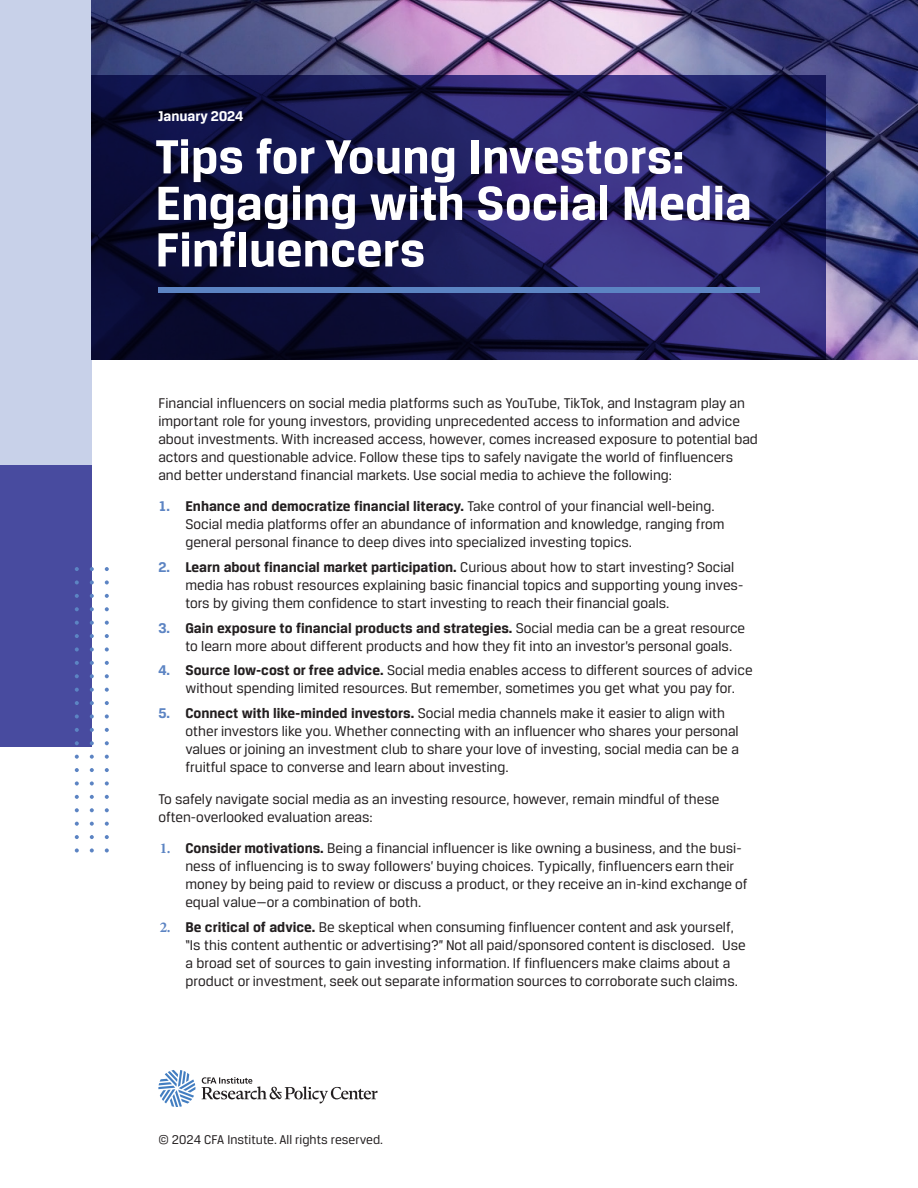
<style>
.page{position:relative;width:918px;height:1188px;background:#fff}
.page>*{position:absolute;margin:0;border:0;box-sizing:border-box;transform-origin:0 0}
.t1{font:700 51px/46.5px "CFA Breuer Text";color:#fff}
.t2{font:15px/18px "CFA Breuer Text";color:#231f20}
.t3{font:700 15px "CFA Breuer Text";color:#fff}
.t4{font:13.5px "CFA Breuer Text";color:#231f20}
.s1{font-weight:700;color:#5c84c3}
.s2{font-weight:700}
.s3{font-family:"Minion Pro";font-weight:700;color:#5c84c3}
</style>
<div class="page">
<div style="left:0;top:225px;width:92px;height:522px;background:#484b9f"></div>
<div style="left:0;top:0;width:92px;height:465px;background:#c8d1e9"></div>
<img style="left:92px;top:0;width:826px;height:359px">
<svg style="left:92px;top:75px;width:734px;height:284px;background:#1c1b53"></svg>
<svg style="left:105px;top:848px;width:4px;height:4px"></svg>
<svg style="left:105px;top:835px;width:4px;height:4px"></svg>
<svg style="left:105px;top:822px;width:4px;height:4px"></svg>
<svg style="left:105px;top:808px;width:4px;height:4px"></svg>
<svg style="left:105px;top:795px;width:4px;height:4px"></svg>
<svg style="left:105px;top:781px;width:4px;height:4px"></svg>
<svg style="left:105px;top:768px;width:4px;height:4px"></svg>
<svg style="left:105px;top:755px;width:4px;height:4px"></svg>
<svg style="left:105px;top:741px;width:4px;height:4px"></svg>
<svg style="left:105px;top:728px;width:4px;height:4px"></svg>
<svg style="left:105px;top:714px;width:4px;height:4px"></svg>
<svg style="left:105px;top:701px;width:4px;height:4px"></svg>
<svg style="left:105px;top:688px;width:4px;height:4px"></svg>
<svg style="left:105px;top:674px;width:4px;height:4px"></svg>
<svg style="left:105px;top:661px;width:4px;height:4px"></svg>
<svg style="left:105px;top:647px;width:4px;height:4px"></svg>
<svg style="left:105px;top:634px;width:4px;height:4px"></svg>
<svg style="left:105px;top:621px;width:4px;height:4px"></svg>
<svg style="left:105px;top:607px;width:4px;height:4px"></svg>
<svg style="left:105px;top:594px;width:4px;height:4px"></svg>
<svg style="left:105px;top:580px;width:4px;height:4px"></svg>
<svg style="left:105px;top:567px;width:4px;height:4px"></svg>
<svg style="left:90px;top:848px;width:4px;height:4px"></svg>
<svg style="left:90px;top:835px;width:4px;height:4px"></svg>
<svg style="left:90px;top:822px;width:4px;height:4px"></svg>
<svg style="left:90px;top:808px;width:4px;height:4px"></svg>
<svg style="left:90px;top:795px;width:4px;height:4px"></svg>
<svg style="left:90px;top:781px;width:4px;height:4px"></svg>
<svg style="left:90px;top:768px;width:4px;height:4px"></svg>
<svg style="left:90px;top:755px;width:4px;height:4px"></svg>
<svg style="left:90px;top:741px;width:4px;height:4px"></svg>
<svg style="left:90px;top:728px;width:4px;height:4px"></svg>
<svg style="left:90px;top:714px;width:4px;height:4px"></svg>
<svg style="left:90px;top:701px;width:4px;height:4px"></svg>
<svg style="left:90px;top:688px;width:4px;height:4px"></svg>
<svg style="left:90px;top:674px;width:4px;height:4px"></svg>
<svg style="left:90px;top:661px;width:4px;height:4px"></svg>
<svg style="left:90px;top:647px;width:4px;height:4px"></svg>
<svg style="left:90px;top:634px;width:4px;height:4px"></svg>
<svg style="left:90px;top:621px;width:4px;height:4px"></svg>
<svg style="left:90px;top:607px;width:4px;height:4px"></svg>
<svg style="left:90px;top:594px;width:4px;height:4px"></svg>
<svg style="left:90px;top:580px;width:4px;height:4px"></svg>
<svg style="left:90px;top:567px;width:4px;height:4px"></svg>
<svg style="left:75px;top:848px;width:4px;height:4px"></svg>
<svg style="left:75px;top:835px;width:4px;height:4px"></svg>
<svg style="left:75px;top:822px;width:4px;height:4px"></svg>
<svg style="left:75px;top:808px;width:4px;height:4px"></svg>
<svg style="left:75px;top:795px;width:4px;height:4px"></svg>
<svg style="left:75px;top:781px;width:4px;height:4px"></svg>
<svg style="left:75px;top:768px;width:4px;height:4px"></svg>
<svg style="left:75px;top:755px;width:4px;height:4px"></svg>
<svg style="left:75px;top:741px;width:4px;height:4px"></svg>
<svg style="left:75px;top:728px;width:4px;height:4px"></svg>
<svg style="left:75px;top:714px;width:4px;height:4px"></svg>
<svg style="left:75px;top:701px;width:4px;height:4px"></svg>
<svg style="left:75px;top:688px;width:4px;height:4px"></svg>
<svg style="left:75px;top:674px;width:4px;height:4px"></svg>
<svg style="left:75px;top:661px;width:4px;height:4px"></svg>
<svg style="left:75px;top:647px;width:4px;height:4px"></svg>
<svg style="left:75px;top:634px;width:4px;height:4px"></svg>
<svg style="left:75px;top:621px;width:4px;height:4px"></svg>
<svg style="left:75px;top:607px;width:4px;height:4px"></svg>
<svg style="left:75px;top:594px;width:4px;height:4px"></svg>
<svg style="left:75px;top:580px;width:4px;height:4px"></svg>
<svg style="left:75px;top:567px;width:4px;height:4px"></svg>
<div style="left:158px;top:287px;width:602px;height:6px;background:#5c84c3"></div>
<svg style="left:158px;top:1070px;width:37px;height:37px"></svg>
<svg style="left:202px;top:1077px;width:176px;height:26px"></svg>
<p class="t3" style="left:158px;top:107px;width:87px">January 2024</p>
<h1 class="t1" style="left:155px;top:133px;width:598px">Tips for Young Investors:<br>Engaging with Social Media<br>Finfluencers</h1>
<p class="t2" style="left:158px;top:394px;width:601px">Financial influencers on social media platforms such as YouTube, TikTok, and Instagram play an important role for young investors, providing unprecedented access to information and advice about investments. With increased access, however, comes increased exposure to potential bad actors and questionable advice. Follow these tips to safely navigate the world of finfluencers and better understand financial markets. Use social media to achieve the following:</p>
<p class="t2" style="left:185px;top:497px;width:541px;text-indent:-27px"><span class="s1">1.</span> <span class="s2">Enhance and democratize financial literacy.</span> Take control of your financial well-being.<br>Social media platforms offer an abundance of information and knowledge, ranging from general personal finance to deep dives into specialized investing topics.</p>
<p class="t2" style="left:185px;top:558px;width:559px;text-indent:-27px"><span class="s1">2.</span> <span class="s2">Learn about financial market participation.</span> Curious about how to start investing? Social media has robust resources explaining basic financial topics and supporting young inves&shy;tors by giving them confidence to start investing to reach their financial goals.</p>
<p class="t2" style="left:185px;top:619px;width:561px;text-indent:-27px"><span class="s1">3.</span> <span class="s2">Gain exposure to financial products and strategies.</span> Social media can be a great resource to learn more about different products and how they fit into an investor’s personal goals.</p>
<p class="t2" style="left:185px;top:661px;width:569px;text-indent:-27px"><span class="s1">4.</span> <span class="s2">Source low-cost or free advice.</span> Social media enables access to different sources of advice without spending limited resources. But remember, sometimes you get what you pay for.</p>
<p class="t2" style="left:185px;top:704px;width:555px;text-indent:-27px"><span class="s1">5.</span> <span class="s2">Connect with like-minded investors.</span> Social media channels make it easier to align with other investors like you. Whether connecting with an influencer who shares your personal values or joining an investment club to share your love of investing, social media can be a fruitful space to converse and learn about investing.</p>
<p class="t2" style="left:158px;top:790px;width:563px">To safely navigate social media as an investing resource, however, remain mindful of these often-overlooked evaluation areas:</p>
<p class="t2" style="left:185px;top:839px;width:564px;text-indent:-25px"><span class="s3">1.</span> <span class="s2">Consider motivations.</span> Being a financial influencer is like owning a business, and the busi&shy;ness of influencing is to sway followers’ buying choices. Typically, finfluencers earn their money by being paid to review or discuss a product, or they receive an in-kind exchange of equal value—or a combination of both.</p>
<p class="t2" style="left:185px;top:918px;width:562px;text-indent:-25px"><span class="s3">2.</span> <span class="s2">Be critical of advice.</span> Be skeptical when consuming finfluencer content and ask yourself, “Is this content authentic or advertising?” Not all paid/sponsored content is disclosed. Use a broad set of sources to gain investing information. If finfluencers make claims about a product or investment, seek out separate information sources to corroborate such claims.</p>
<p class="t4" style="left:158px;top:1132px;width:226px">© 2024 CFA Institute. All rights reserved.</p>
</div>
